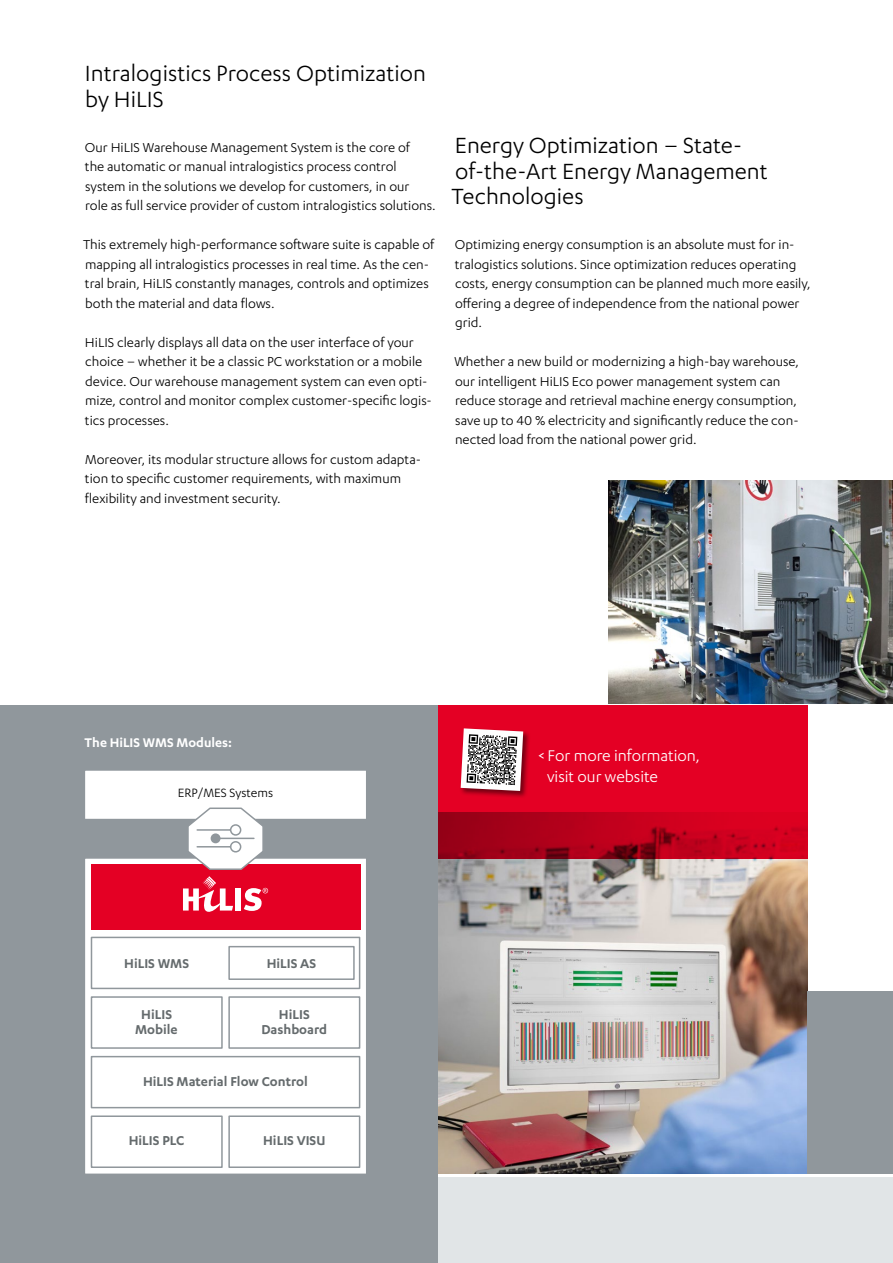
<style>
.page{position:relative;width:893px;height:1263px;background:#fff}
.page>*{position:absolute;margin:0;border:0;box-sizing:border-box;transform-origin:0 0}
.t1{font:25.5px/25.5px "Karbon";color:#000}
.t2{font:18px/21px "Karbon";letter-spacing:-.005em;color:#fff}
.t3{font:15px/19.5px "Karbon";color:#000}
.t4{font:600 14.85px/14.9px "Karbon";color:#656b6d;text-align:center}
.t5{font:600 14.7px "Karbon";color:#fff}
.t6{font:13.95px "Karbon";color:#000}
</style>
<div class="page">
<img style="left:438px;top:859px;width:370px;height:314px">
<div style="left:0;top:1178px;width:893px;height:85px;background:#e1e5e7"></div>
<div style="left:808px;top:991px;width:85px;height:183px;background:#90979c"></div>
<svg style="left:438px;top:706px;width:370px;height:153px;background:#d40020"></svg>
<div style="left:0;top:706px;width:438px;height:557px;background:#90979c"></div>
<div style="left:84px;top:857px;width:283px;height:318px;background:#fff;border:2px solid #90979c"></div>
<div style="left:91px;top:937px;width:269px;height:52px;background:#fff;border:2px solid #90979c"></div>
<div style="left:91px;top:1056px;width:269px;height:52px;background:#fff;border:2px solid #90979c"></div>
<div style="left:91px;top:996px;width:132px;height:53px;background:#fff;border:2px solid #90979c"></div>
<div style="left:91px;top:1115px;width:132px;height:53px;background:#fff;border:2px solid #90979c"></div>
<div style="left:228px;top:996px;width:132px;height:53px;background:#fff;border:2px solid #90979c"></div>
<div style="left:228px;top:1115px;width:132px;height:53px;background:#fff;border:2px solid #90979c"></div>
<div style="left:228px;top:946px;width:127px;height:34px;background:#fff;border:2px solid #90979c"></div>
<div style="left:84px;top:769px;width:283px;height:51px;background:#fff;border:2px solid #90979c"></div>
<div style="left:91px;top:865px;width:269px;height:65px;background:#e40024"></div>
<svg style="left:183px;top:807px;width:85px;height:105px"></svg>
<hr style="left:216px;top:838px;width:38px;height:1px;background:#90979c">
<div style="left:459px;top:727px;width:71px;height:71px;background:#000;opacity:.5"></div>
<svg style="left:461px;top:728px;width:62px;height:63px"></svg>
<img style="left:608px;top:480px;width:285px;height:223px">
<h1 class="t1" style="left:85px;top:60px;width:343px">Intralogistics Process Optimization by HiLIS</h1>
<p class="t3" style="left:85px;top:137px;width:352px">Our HiLIS Warehouse Management System is the core of<br>the automatic or manual intralogistics process control system in the solutions we develop for customers, in our<br>role as full service provider of custom intralogistics solutions.</p>
<p class="t3" style="left:83px;top:234px;width:353px">This extremely high-performance software suite is capable of mapping all intralogistics processes in real time. As the cen&shy;tral brain, HiLIS constantly manages, controls and optimizes both the material and data flows.</p>
<p class="t3" style="left:85px;top:332px;width:348px">HiLIS clearly displays all data on the user interface of your choice – whether it be a classic PC workstation or a mobile device. Our warehouse management system can even opti&shy;mize, control and monitor complex customer-specific logis&shy;tics processes.</p>
<p class="t3" style="left:85px;top:449px;width:338px">Moreover, its modular structure allows for custom adapta&shy;tion to specific customer requirements, with maximum flexibility and investment security.</p>
<h1 class="t1" style="left:452px;top:132px;width:318px">Energy Optimization – State&shy;of-the-Art Energy Management<br>Technologies</h1>
<p class="t3" style="left:455px;top:235px;width:357px">Optimizing energy consumption is an absolute must for in&shy;tralogistics solutions. Since optimization reduces operating costs, energy consumption can be planned much more easily, offering a degree of independence from the national power grid.</p>
<p class="t3" style="left:454px;top:352px;width:346px">Whether a new build or modernizing a high-bay warehouse, our intelligent HiLIS Eco power management system can reduce storage and retrieval machine energy consumption, save up to 40 % electricity and significantly reduce the con&shy;nected load from the national power grid.</p>
<p class="t5" style="left:85px;top:734px;width:149px">The HiLIS WMS Modules:</p>
<p class="t6" style="left:178px;top:785px;width:97px">ERP / MES Systems</p>
<p class="t4" style="left:124px;top:955px;width:66px">HiLIS WMS</p>
<p class="t4" style="left:267px;top:955px;width:51px">HiLIS AS</p>
<p class="t4" style="left:135px;top:1007px;width:44px">HiLIS<br>Mobile</p>
<p class="t4" style="left:261px;top:1007px;width:67px">HiLIS<br>Dashboard</p>
<p class="t4" style="left:143px;top:1074px;width:166px">HiLIS Material Flow Control</p>
<p class="t4" style="left:129px;top:1133px;width:57px">HiLIS PLC</p>
<p class="t4" style="left:263px;top:1133px;width:64px">HiLIS VISU</p>
<p class="t2" style="left:547px;top:744px;width:155px;text-indent:-9px">&lt; For more information, visit our website</p>
</div>
